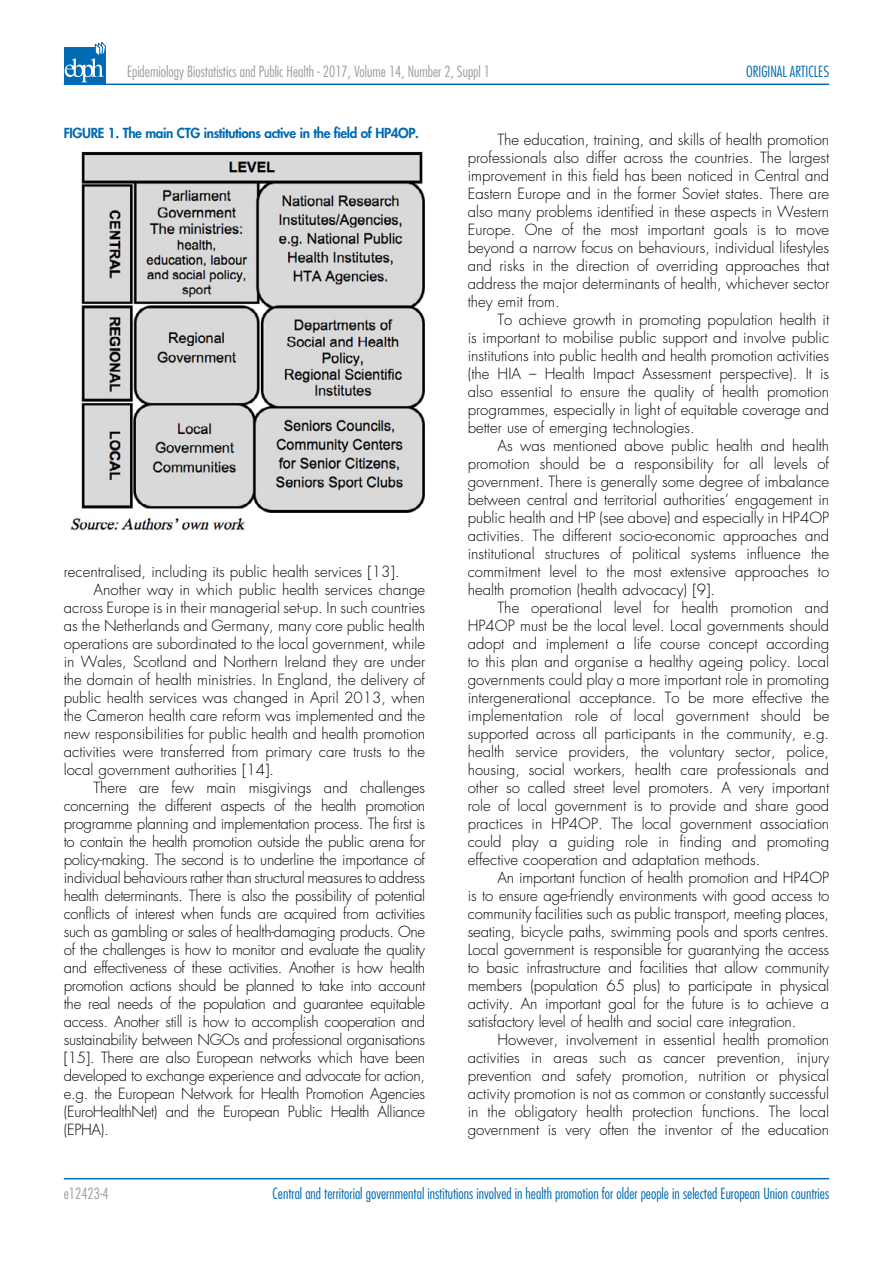
<style>
.page{position:relative;width:893px;height:1263px;background:#fff}
.page>*{position:absolute;margin:0;border:0;box-sizing:border-box;transform-origin:0 0}
.t1{font:300 15px/18px "Futura Std";letter-spacing:-.02em;color:#000;text-align:justify}
.t2{font:300 15px "Futura Std";color:#000}
.t3{font:300 condensed 15px "Futura Std";color:#006ab3}
.t4{font:300 condensed 15px "Futura Std";color:#9c9e9f}
.t5{font:800 13.5px "Futura Std";letter-spacing:-.03em;color:#006ab3}
</style>
<div class="page">
<hr style="left:64px;top:84px;width:765px;height:1px;background:#006ab3">
<hr style="left:64px;top:1178px;width:765px;height:1px;background:#006ab3">
<svg style="left:64px;top:47px;width:41px;height:37px"></svg>
<svg style="left:65px;top:42px;width:41px;height:40px"></svg>
<img style="left:70px;top:151px;width:355px;height:380px">
<p class="t4" style="left:127px;top:62px;width:365px">Epidemiology Biostatistics and Public Health - 2017, Volume 14, Number 2, Suppl 1</p>
<p class="t3" style="left:746px;top:62px;width:85px">ORIGINAL ARTICLES</p>
<p class="t5" style="left:64px;top:125px;width:357px">FIGURE 1. The main CTG institutions active in the field of HP4OP.</p>
<p class="t2" style="left:64px;top:562px;width:337px">recentralised, including its public health services [13].</p>
<p class="t2" style="left:94px;top:580px;width:333px">Another way in which public health services change</p>
<p class="t2" style="left:64px;top:598px;width:363px">across Europe is in their managerial set-up. In such countries</p>
<p class="t2" style="left:64px;top:616px;width:363px">as the Netherlands and Germany, many core public health</p>
<p class="t2" style="left:64px;top:634px;width:363px">operations are subordinated to the local government, while</p>
<p class="t2" style="left:64px;top:652px;width:363px">in Wales, Scotland and Northern Ireland they are under</p>
<p class="t2" style="left:64px;top:670px;width:363px">the domain of health ministries. In England, the delivery of</p>
<p class="t2" style="left:64px;top:688px;width:363px">public health services was changed in April 2013, when</p>
<p class="t2" style="left:64px;top:706px;width:363px">the Cameron health care reform was implemented and the</p>
<p class="t2" style="left:64px;top:724px;width:363px">new responsibilities for public health and health promotion</p>
<p class="t2" style="left:64px;top:742px;width:363px">activities were transferred from primary care trusts to the</p>
<p class="t2" style="left:64px;top:760px;width:212px">local government authorities [14].</p>
<p class="t1" style="left:94px;top:779px;width:333px">There are few main misgivings and challenges</p>
<p class="t1" style="left:64px;top:797px;width:363px">concerning the different aspects of the health promotion</p>
<p class="t1" style="left:64px;top:815px;width:363px">programme planning and implementation process. The first is</p>
<p class="t1" style="left:64px;top:833px;width:363px">to contain the health promotion outside the public arena for</p>
<p class="t1" style="left:64px;top:851px;width:363px">policy-making. The second is to underline the importance of</p>
<p class="t1" style="left:64px;top:869px;width:363px">individual behaviours rather than structural measures to address</p>
<p class="t1" style="left:64px;top:887px;width:363px">health determinants. There is also the possibility of potential</p>
<p class="t1" style="left:64px;top:905px;width:363px">conflicts of interest when funds are acquired from activities</p>
<p class="t1" style="left:64px;top:923px;width:363px">such as gambling or sales of health-damaging products. One</p>
<p class="t1" style="left:64px;top:941px;width:363px">of the challenges is how to monitor and evaluate the quality</p>
<p class="t1" style="left:64px;top:959px;width:363px">and effectiveness of these activities. Another is how health</p>
<p class="t1" style="left:64px;top:977px;width:363px">promotion actions should be planned to take into account</p>
<p class="t1" style="left:64px;top:995px;width:363px">the real needs of the population and guarantee equitable</p>
<p class="t1" style="left:64px;top:1013px;width:363px">access. Another still is how to accomplish cooperation and</p>
<p class="t1" style="left:64px;top:1031px;width:363px">sustainability between NGOs and professional organisations</p>
<p class="t1" style="left:64px;top:1049px;width:363px">[15]. There are also European networks which have been</p>
<p class="t1" style="left:64px;top:1067px;width:363px">developed to exchange experience and advocate for action,</p>
<p class="t1" style="left:64px;top:1085px;width:363px">e.g. the European Network for Health Promotion Agencies</p>
<p class="t1" style="left:64px;top:1103px;width:363px">(EuroHealthNet) and the European Public Health Alliance</p>
<p class="t1" style="left:64px;top:1121px;width:47px">(EPHA).</p>
<p class="t1" style="left:468px;top:131px;width:363px;text-indent:30px">The education, training, and skills of health promotion professionals also differ across the countries. The largest improvement in this field has been noticed in Central and Eastern Europe and in the former Soviet states. There are also many problems identified in these aspects in Western Europe. One of the most important goals is to move beyond a narrow focus on behaviours, individual lifestyles and risks in the direction of overriding approaches that address the major determinants of health, whichever sector they emit from.</p>
<p class="t1" style="left:468px;top:311px;width:363px;text-indent:30px">To achieve growth in promoting population health it is important to mobilise public support and involve public institutions into public health and health promotion activities (the HIA – Health Impact Assessment perspective). It is also essential to ensure the quality of health promotion programmes, especially in light of equitable coverage and better use of emerging technologies.</p>
<p class="t1" style="left:468px;top:437px;width:363px;text-indent:30px">As was mentioned above public health and health promotion should be a responsibility for all levels of government. There is generally some degree of imbalance between central and territorial authorities’ engagement in public health and HP (see above) and especially in HP4OP activities. The different socio-economic approaches and institutional structures of political systems influence the commitment level to the most extensive approaches to health promotion (health advocacy) [9].</p>
<p class="t1" style="left:468px;top:599px;width:363px;text-indent:30px">The operational level for health promotion and HP4OP must be the local level. Local governments should adopt and implement a life course concept according to this plan and organise a healthy ageing policy. Local governments could play a more important role in promoting intergenerational acceptance. To be more effective the implementation role of local government should be supported across all participants in the community, e.g. health service providers, the voluntary sector, police, housing, social workers, health care professionals and other so called street level promoters. A very important role of local government is to provide and share good practices in HP4OP. The local government association could play a guiding role in finding and promoting effective cooperation and adaptation methods.</p>
<p class="t1" style="left:468px;top:869px;width:363px;text-indent:30px">An important function of health promotion and HP4OP is to ensure age-friendly environments with good access to community facilities such as public transport, meeting places, seating, bicycle paths, swimming pools and sports centres.<br>Local government is responsible for guarantying the access to basic infrastructure and facilities that allow community members (population 65 plus) to participate in physical activity. An important goal for the future is to achieve a satisfactory level of health and social care integration.</p>
<p class="t1" style="left:468px;top:1031px;width:363px;text-indent:30px">However, involvement in essential health promotion activities in areas such as cancer prevention, injury prevention and safety promotion, nutrition or physical activity promotion is not as common or constantly successful in the obligatory health protection functions. The local government is very often the inventor of the education</p>
<p class="t4" style="left:64px;top:1184px;width:46px">e12423-4</p>
<p class="t3" style="left:272px;top:1184px;width:558px">Central and territorial governmental institutions involved in health promotion for older people in selected European Union countries</p>
</div>
